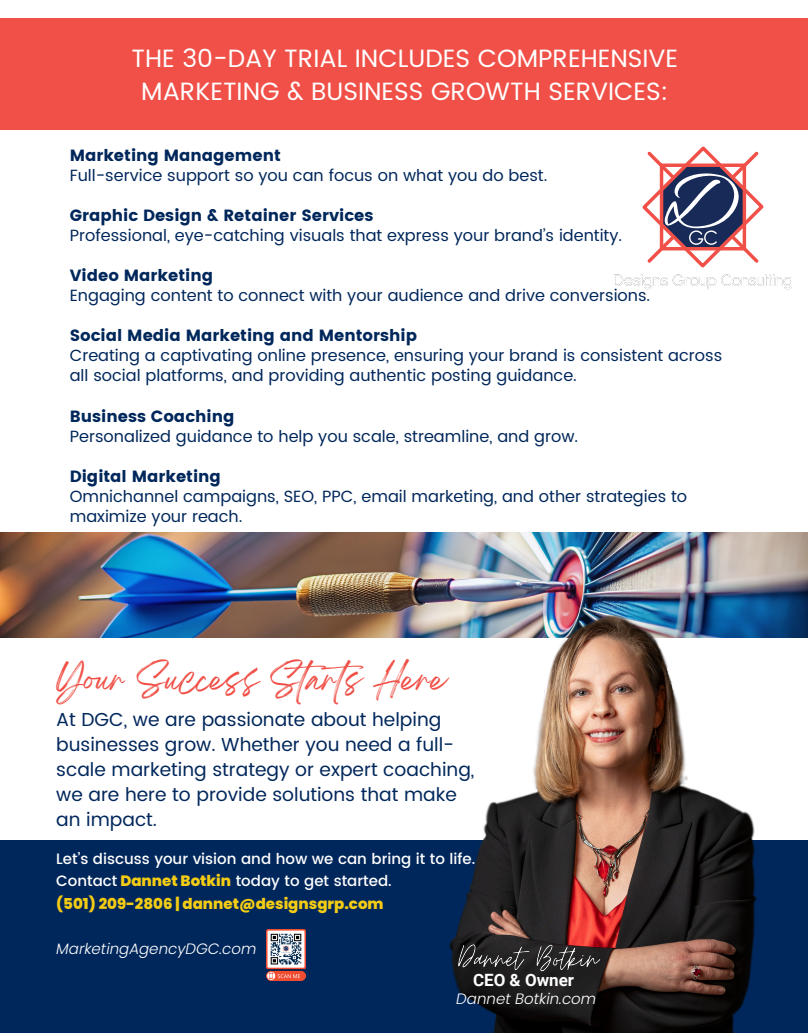
<style>
.page{position:relative;width:808px;height:1033px;background:#fff}
.page>*{position:absolute;margin:0;border:0;box-sizing:border-box;transform-origin:0 0}
.t1{font:30px "Breathing Personal Use";color:#f05047}
.t2{font:25px "Poppins";color:#fff}
.t3{font:18.75px/25px "Poppins";color:#00275b}
.t4{font:700 17px "Roboto";color:#fff}
.t5{font:16.25px/20px "Poppins";color:#00275b}
.t6{font:700 16.25px "Poppins";color:#00275b}
.t7{font:500 15px "Poppins";color:#fff}
.t8{font:italic 300 15px "Poppins";color:#fff}
.t9{font:800 15px "Poppins";color:#f5cc14}
.s1{font-weight:800;color:#f5cc14}
</style>
<div class="page">
<div style="left:0;top:840px;width:807px;height:192px;background:#00275b"></div>
<svg style="left:642px;top:146px;width:122px;height:122px"></svg>
<img style="left:614px;top:274px;width:177px;height:16px">
<div style="left:0;top:18px;width:807px;height:111px;background:#f05047"></div>
<img style="left:0;top:532px;width:807px;height:105px">
<img style="left:422px;top:592px;width:360px;height:440px">
<img style="left:447px;top:933px;width:161px;height:43px">
<img style="left:266px;top:929px;width:40px;height:51px">
<p class="t2" style="left:131px;top:40px;width:548px">THE 30-DAY TRIAL INCLUDES COMPREHENSIVE</p>
<p class="t2" style="left:141px;top:73px;width:528px">MARKETING &amp; BUSINESS GROWTH SERVICES:</p>
<p class="t6" style="left:70px;top:146px;width:213px">Marketing Management</p>
<p class="t5" style="left:70px;top:166px;width:479px">Full-service support so you can focus on what you do best.</p>
<p class="t6" style="left:70px;top:206px;width:305px">Graphic Design &amp; Retainer Services</p>
<p class="t5" style="left:70px;top:226px;width:553px">Professional, eye-catching visuals that express your brand’s identity.</p>
<p class="t6" style="left:70px;top:266px;width:145px">Video Marketing</p>
<p class="t5" style="left:70px;top:286px;width:582px">Engaging content to connect with your audience and drive conversions.</p>
<p class="t6" style="left:70px;top:326px;width:349px">Social Media Marketing and Mentorship</p>
<p class="t5" style="left:70px;top:346px;width:653px">Creating a captivating online presence, ensuring your brand is consistent across all social platforms, and providing authentic posting guidance.</p>
<p class="t6" style="left:70px;top:406px;width:166px">Business Coaching</p>
<p class="t5" style="left:70px;top:426px;width:510px">Personalized guidance to help you scale, streamline, and grow.</p>
<p class="t6" style="left:70px;top:466px;width:153px">Digital Marketing</p>
<p class="t5" style="left:70px;top:486px;width:618px">Omnichannel campaigns, SEO, PPC, email marketing, and other strategies to maximize your reach.</p>
<p class="t1" style="left:56px;top:669px;width:391px">Your Success Starts Here</p>
<p class="t3" style="left:56px;top:707px;width:419px">At DGC, we are passionate about helping businesses grow. Whether you need a full&shy;scale marketing strategy or expert coaching, we are here to provide solutions that make an impact.</p>
<p class="t7" style="left:56px;top:847px;width:420px">Let’s discuss your vision and how we can bring it to life.</p>
<p class="t7" style="left:56px;top:869px;width:337px">Contact <span class="s1">Dannet Botkin</span> today to get started.</p>
<p class="t9" style="left:56px;top:894px;width:329px">(501) 209-2806 | dannet@designsgrp.com</p>
<p class="t8" style="left:56px;top:939px;width:201px">MarketingAgencyDGC.com</p>
<p class="t4" style="left:473px;top:968px;width:102px">CEO &amp; Owner</p>
<p class="t8" style="left:456px;top:989px;width:141px">Dannet Botkin.com</p>
</div>
